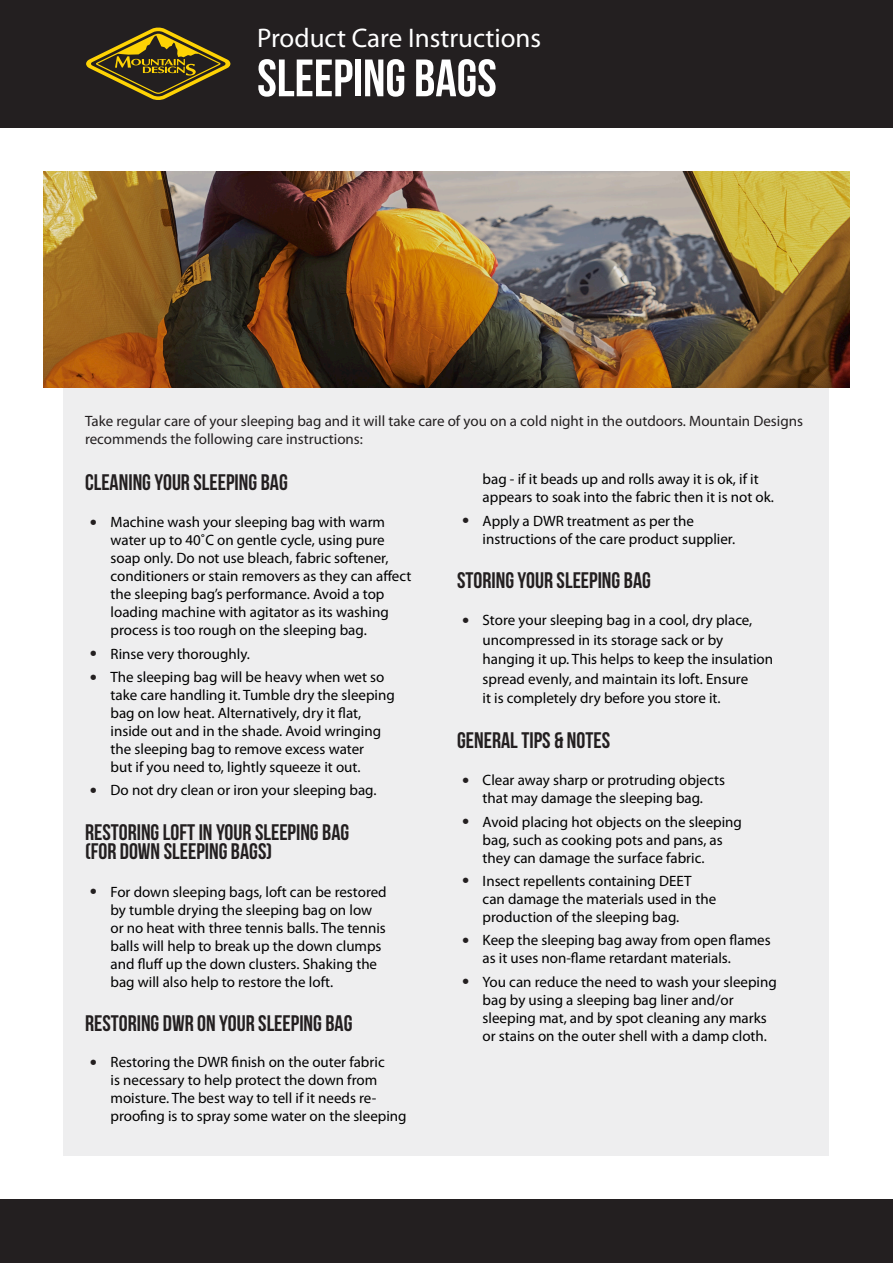
<style>
.page{position:relative;width:893px;height:1263px;background:#fff}
.page>*{position:absolute;margin:0;border:0;box-sizing:border-box;transform-origin:0 0}
.t1{font:52.5px "Bebas Neue";color:#fff}
.t2{font:27px "Myriad Pro";color:#fff}
.t3{font:22.5px "Bebas Neue";color:#231f20}
.t4{font:15px/18px "Myriad Pro";color:#000}
.t5{font:15px/18px "Myriad Pro";color:#231f20}
.s1{font-size:25.5px;color:#231f20}
</style>
<div class="page">
<div style="left:64px;top:217px;width:765px;height:938px;background:#eeeeef"></div>
<div style="left:0;top:0;width:893px;height:128px;background:#231f20"></div>
<div style="left:0;top:1199px;width:893px;height:64px;background:#231f20"></div>
<svg style="left:86px;top:27px;width:144px;height:73px"></svg>
<img style="left:44px;top:171px;width:805px;height:216px">
<p class="t2" style="left:257px;top:22px;width:286px">Product Care Instructions</p>
<p class="t1" style="left:257px;top:49px;width:241px">SLEEPING BAGS</p>
<p class="t5" style="left:85px;top:412px;width:719px">Take regular care of your sleeping bag and it will take care of you on a cold night in the outdoors. Mountain Designs recommends the following care instructions:</p>
<p class="t3" style="left:85px;top:470px;width:204px">CLEANING YOUR SLEEPING BAG</p>
<p class="t4" style="left:111px;top:513px;width:302px;text-indent:-21px"><span class="s1">•</span> Machine wash your sleeping bag with warm water up to 40˚C on gentle cycle, using pure soap only. Do not use bleach, fabric softener, conditioners or stain removers as they can affect the sleeping bag’s performance. Avoid a top loading machine with agitator as its washing process is too rough on the sleeping bag.</p>
<p class="t4" style="left:90px;top:644px;width:162px"><span class="s1">•</span> Rinse very thoroughly.</p>
<p class="t4" style="left:111px;top:668px;width:286px;text-indent:-21px"><span class="s1">•</span> The sleeping bag will be heavy when wet so take care handling it. Tumble dry the sleeping bag on low heat. Alternatively, dry it flat, inside out and in the shade. Avoid wringing the sleeping bag to remove excess water<br>but if you need to, lightly squeeze it out.</p>
<p class="t4" style="left:90px;top:781px;width:288px"><span class="s1">•</span> Do not dry clean or iron your sleeping bag.</p>
<p class="t3" style="left:85px;top:819px;width:266px">RESTORING LOFT IN YOUR SLEEPING BAG</p>
<p class="t3" style="left:85px;top:839px;width:189px">(FOR DOWN SLEEPING BAGS)</p>
<p class="t4" style="left:111px;top:882px;width:278px;text-indent:-21px"><span class="s1">•</span> For down sleeping bags, loft can be restored by tumble drying the sleeping bag on low or no heat with three tennis balls. The tennis balls will help to break up the down clumps and fluff up the down clusters. Shaking the bag will also help to restore the loft.</p>
<p class="t3" style="left:85px;top:1011px;width:269px">RESTORING DWR ON YOUR SLEEPING BAG</p>
<p class="t4" style="left:111px;top:1053px;width:298px;text-indent:-21px"><span class="s1">•</span> Restoring the DWR finish on the outer fabric<br>is necessary to help protect the down from moisture. The best way to tell if it needs re&shy;proofing is to spray some water on the sleeping</p>
<p class="t4" style="left:483px;top:470px;width:293px">bag - if it beads up and rolls away it is ok, if it appears to soak into the fabric then it is not ok.</p>
<p class="t4" style="left:483px;top:511px;width:254px;text-indent:-21px"><span class="s1">•</span> Apply a DWR treatment as per the instructions of the care product supplier.</p>
<p class="t3" style="left:457px;top:568px;width:195px">STORING YOUR SLEEPING BAG</p>
<p class="t4" style="left:483px;top:610px;width:292px;line-height:19.5px;text-indent:-21px"><span class="s1">•</span> Store your sleeping bag in a cool, dry place, uncompressed in its storage sack or by hanging it up. This helps to keep the insulation spread evenly, and maintain its loft. Ensure<br>it is completely dry before you store it.</p>
<p class="t3" style="left:457px;top:728px;width:154px">GENERAL TIPS &amp; NOTES</p>
<p class="t4" style="left:462px;top:771px;width:264px;text-align:center"><span class="s1">•</span> Clear away sharp or protruding objects that may damage the sleeping bag.</p>
<p class="t4" style="left:483px;top:812px;width:261px;text-indent:-21px"><span class="s1">•</span> Avoid placing hot objects on the sleeping bag, such as cooking pots and pans, as they can damage the surface fabric.</p>
<p class="t4" style="left:483px;top:871px;width:235px;text-indent:-21px"><span class="s1">•</span> Insect repellents containing DEET can damage the materials used in the production of the sleeping bag.</p>
<p class="t4" style="left:483px;top:931px;width:289px;text-indent:-21px"><span class="s1">•</span> Keep the sleeping bag away from open flames as it uses non-flame retardant materials.</p>
<p class="t4" style="left:483px;top:972px;width:296px;text-indent:-21px"><span class="s1">•</span> You can reduce the need to wash your sleeping bag by using a sleeping bag liner and/or sleeping mat, and by spot cleaning any marks or stains on the outer shell with a damp cloth.</p>
</div>
